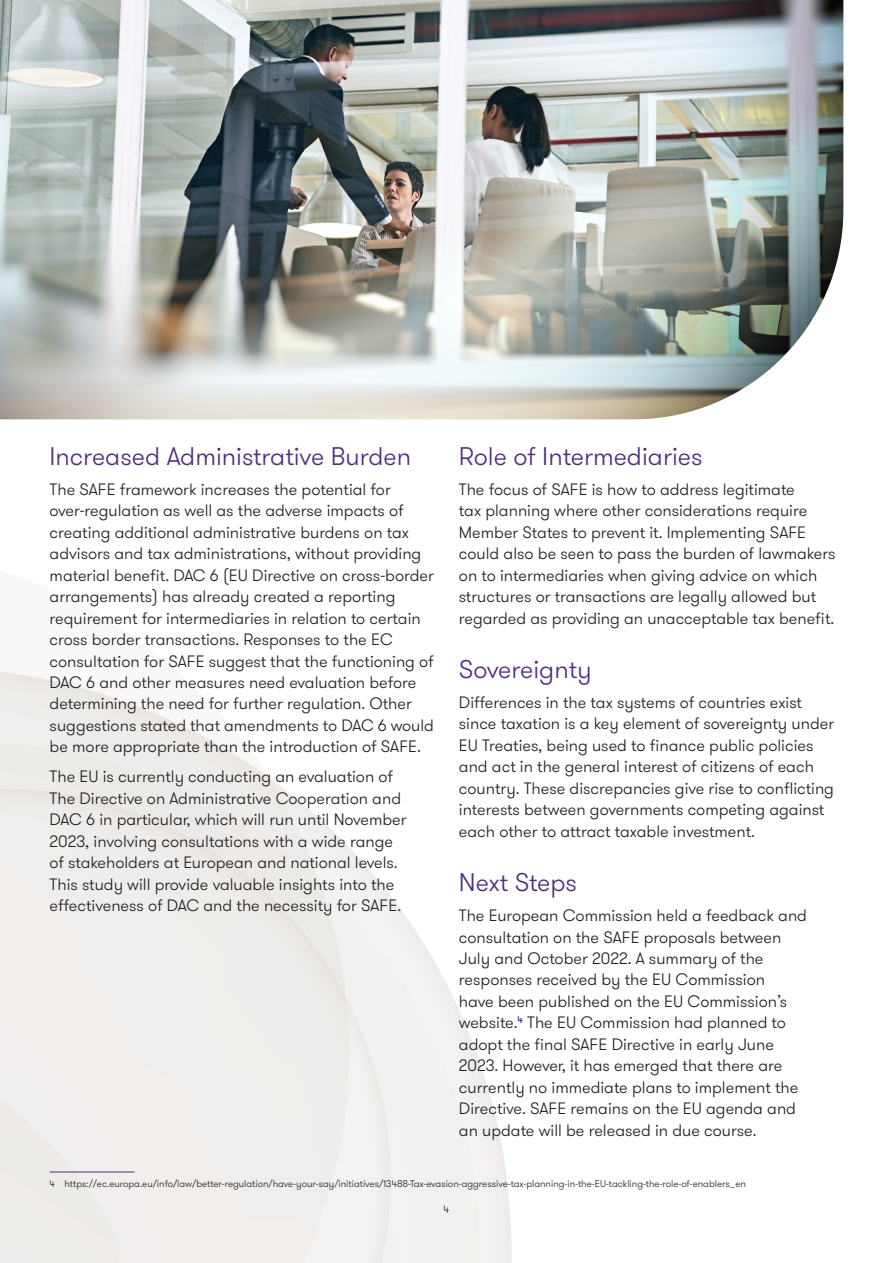
<style>
.page{position:relative;width:893px;height:1263px;background:#fff}
.page>*{position:absolute;margin:0;border:0;box-sizing:border-box;transform-origin:0 0}
.Sub_Head_Split{font:300 25.5px "GT Walsheim Pro";color:#4f2d7f}
.Body{font:300 16.5px/21.5px "GT Walsheim Pro";color:#231f20}
.t1{font:300 10.5px "GT Walsheim Pro";color:#231f20}
.Footnote{font:300 9.75px "GT Walsheim Pro";color:#231f20}
</style>
<div class="page">
<svg style="left:482px;top:1070px;width:29px;height:193px"></svg>
<svg style="left:443px;top:978px;width:39px;height:285px"></svg>
<div style="left:419px;top:936px;width:24px;height:327px;background:#f3f1ef"></div>
<div style="left:390px;top:895px;width:29px;height:368px;background:#f3f1ef"></div>
<div style="left:353px;top:852px;width:37px;height:411px;background:#f3f1ef"></div>
<svg style="left:0;top:671px;width:353px;height:592px"></svg>
<div style="left:0;top:1084px;width:122px;height:179px;background:#eeece9"></div>
<img style="left:0;top:0;width:843px;height:419px">
<hr style="left:50px;top:1171px;width:85px;height:1px;background:#4f2d7f">
<p class="Sub_Head_Split" style="left:50px;top:440px;width:363px">Increased Administrative Burden</p>
<p class="Body" style="left:50px;top:479px;width:386px">The SAFE framework increases the potential for over-regulation as well as the adverse impacts of creating additional administrative burdens on tax advisors and tax administrations, without providing material benefit. DAC 6 (EU Directive on cross-border arrangements) has already created a reporting requirement for intermediaries in relation to certain cross border transactions. Responses to the EC consultation for SAFE suggest that the functioning of DAC 6 and other measures need evaluation before determining the need for further regulation. Other suggestions stated that amendments to DAC 6 would be more appropriate than the introduction of SAFE.</p>
<p class="Body" style="left:50px;top:766px;width:359px">The EU is currently conducting an evaluation of The Directive on Administrative Cooperation and DAC 6 in particular, which will run until November 2023, involving consultations with a wide range of stakeholders at European and national levels.<br>This study will provide valuable insights into the effectiveness of DAC and the necessity for SAFE.</p>
<p class="Sub_Head_Split" style="left:459px;top:440px;width:245px">Role of Intermediaries</p>
<p class="Body" style="left:459px;top:479px;width:378px">The focus of SAFE is how to address legitimate<br>tax planning where other considerations require Member States to prevent it. Implementing SAFE could also be seen to pass the burden of lawmakers on to intermediaries when giving advice on which structures or transactions are legally allowed but regarded as providing an unacceptable tax benefit.</p>
<p class="Sub_Head_Split" style="left:459px;top:653px;width:134px">Sovereignty</p>
<p class="Body" style="left:459px;top:692px;width:377px">Differences in the tax systems of countries exist since taxation is a key element of sovereignty under EU Treaties, being used to finance public policies and act in the general interest of citizens of each country. These discrepancies give rise to conflicting interests between governments competing against each other to attract taxable investment.</p>
<p class="Sub_Head_Split" style="left:459px;top:866px;width:120px">Next Steps</p>
<p class="Body" style="left:459px;top:905px;width:350px">The European Commission held a feedback and consultation on the SAFE proposals between July and October 2022. A summary of the responses received by the EU Commission<br>have been published on the EU Commission’s website.<sup>4</sup> The EU Commission had planned to adopt the final SAFE Directive in early June 2023. However, it has emerged that there are currently no immediate plans to implement the Directive. SAFE remains on the EU agenda and an update will be released in due course.</p>
<p class="Footnote" style="left:50px;top:1177px;width:698px">4 https://ec.europa.eu/info/law/better-regulation/have-your-say/initiatives/13488-Tax-evasion-aggressive-tax-planning-in-the-EU-tackling-the-role-of-enablers_en</p>
<p class="t1" style="left:444px;top:1203px;width:7px">4</p>
</div>
